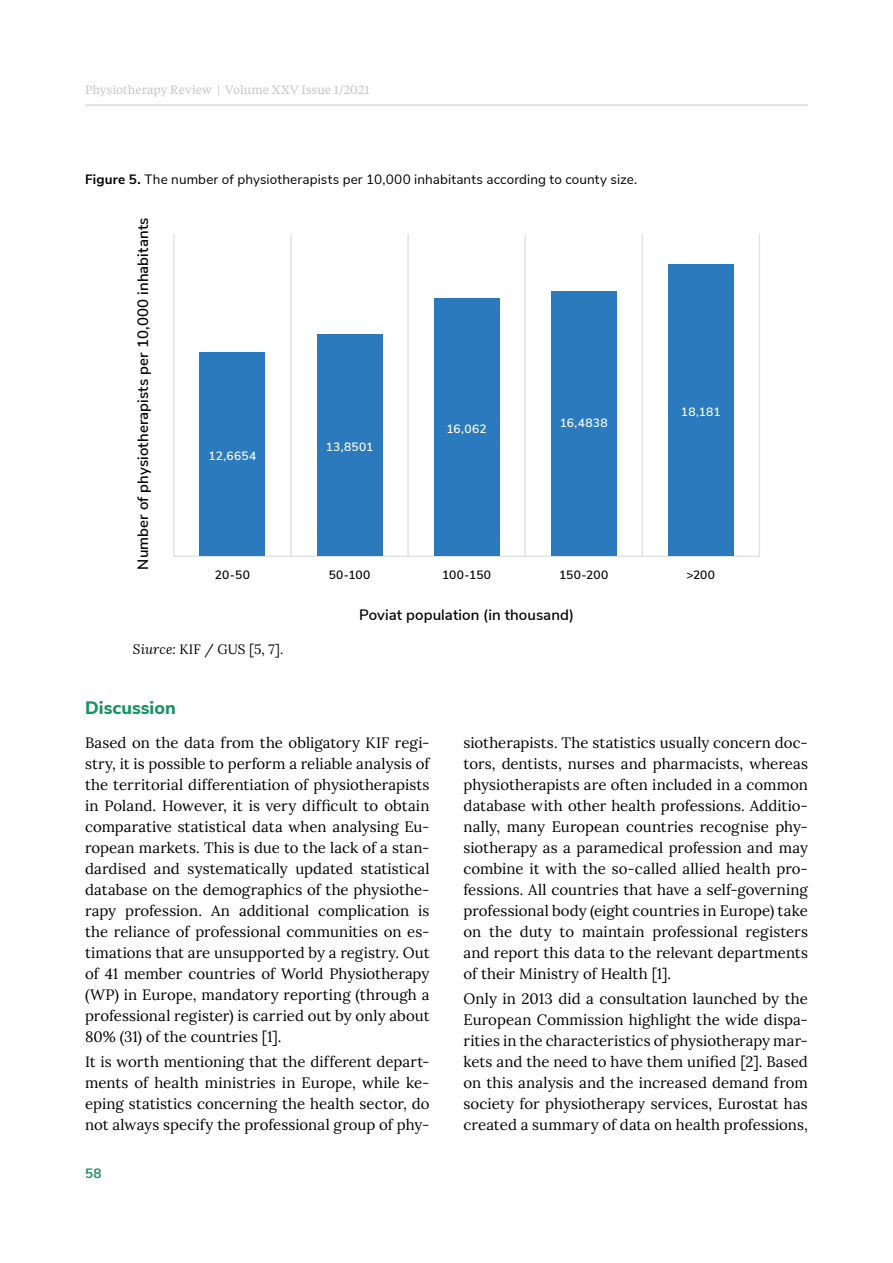
<style>
.page{position:relative;width:893px;height:1263px;background:#fff}
.page>*{position:absolute;margin:0;border:0;box-sizing:border-box;transform-origin:0 0}
.t1{font:800 18px "Nunito Sans";color:#1a9363}
.t2{font:15px/21px "Lora";letter-spacing:.005em;color:#000;text-align:justify}
.t3{font:600 15px "Nunito Sans";letter-spacing:.005em;color:#000}
.t4{font:13.5px "Nunito Sans";letter-spacing:.01em;color:#000}
.t5{font:13.5px "Lora";letter-spacing:.005em;color:#000}
.t6{font:700 13.5px "Nunito Sans";color:#1a9363}
.t7{font:12px "Tiempos Text";letter-spacing:.01em;color:#c6c6c6}
.t8{font:600 12px "Nunito Sans";letter-spacing:.02em;color:#fff}
.t9{font:600 12px "Nunito Sans";letter-spacing:.03em;color:#000}
.s1{font-weight:700}
.s2{font-style:italic}
</style>
<div class="page">
<hr style="left:85px;top:105px;width:723px;height:1px;background:#c6c6c6">
<hr style="left:173px;top:555px;width:586px;height:2px;background:#e3e3e3">
<hr style="left:173px;top:234px;width:2px;height:323px;background:#e3e3e3">
<hr style="left:290px;top:234px;width:2px;height:323px;background:#e3e3e3">
<hr style="left:407px;top:234px;width:2px;height:323px;background:#e3e3e3">
<hr style="left:524px;top:234px;width:2px;height:323px;background:#e3e3e3">
<hr style="left:641px;top:234px;width:2px;height:323px;background:#e3e3e3">
<hr style="left:759px;top:234px;width:1px;height:323px;background:#e3e3e3">
<div style="left:200px;top:352px;width:65px;height:203px;background:#2b7abe"></div>
<div style="left:317px;top:334px;width:65px;height:221px;background:#2b7abe"></div>
<div style="left:434px;top:298px;width:65px;height:257px;background:#2b7abe"></div>
<div style="left:551px;top:291px;width:65px;height:264px;background:#2b7abe"></div>
<div style="left:668px;top:264px;width:65px;height:291px;background:#2b7abe"></div>
<p class="t7" style="left:85px;top:82px;width:286px">Physiotherapy Review | Volume XXV Issue 1/2021</p>
<p class="t4" style="left:85px;top:169px;width:554px"><span class="s1">Figure 5.</span> The number of physiotherapists per 10,000 inhabitants according to county size.</p>
<p class="t3" style="left:132px;top:570px;width:354px;rotate:-90deg">Number of physiotherapists per 10,000 inhabitants</p>
<p class="t8" style="left:209px;top:447px;width:49px">12,6654</p>
<p class="t8" style="left:326px;top:438px;width:49px">13,8501</p>
<p class="t8" style="left:447px;top:420px;width:42px">16,062</p>
<p class="t8" style="left:560px;top:414px;width:49px">16,4838</p>
<p class="t8" style="left:681px;top:403px;width:41px">18,181</p>
<p class="t9" style="left:215px;top:566px;width:37px">20-50</p>
<p class="t5" style="left:133px;top:639px;width:152px"><span class="s2">Siurce:</span> KIF / GUS [5, 7].</p>
<p class="t9" style="left:329px;top:566px;width:43px">50-100</p>
<p class="t9" style="left:442px;top:566px;width:50px">100-150</p>
<p class="t9" style="left:559px;top:566px;width:51px">150-200</p>
<p class="t9" style="left:686px;top:566px;width:30px">&gt;200</p>
<p class="t3" style="left:359px;top:604px;width:216px">Poviat population (in thousand)</p>
<p class="t1" style="left:85px;top:695px;width:92px">Discussion</p>
<p class="t2" style="left:85px;top:731px;width:346px">Based on the data from the obligatory KIF regi&shy;stry, it is possible to perform a reliable analysis of the territorial differentiation of physiotherapists in Poland. However, it is very difficult to obtain comparative statistical data when analysing Eu&shy;ropean markets. This is due to the lack of a stan&shy;dardised and systematically updated statistical database on the demographics of the physiothe&shy;rapy profession. An additional complication is the reliance of professional communities on es&shy;timations that are unsupported by a registry. Out of 41 member countries of World Physiotherapy (WP) in Europe, mandatory reporting (through a professional register) is carried out by only about 80% (31) of the countries [1].</p>
<p class="t2" style="left:85px;top:1050px;width:346px">It is worth mentioning that the different depart&shy;ments of health ministries in Europe, while ke&shy;eping statistics concerning the health sector, do not always specify the professional group of phy-</p>
<p class="t6" style="left:85px;top:1163px;width:18px">58</p>
<p class="t2" style="left:463px;top:731px;width:346px">siotherapists. The statistics usually concern doc&shy;tors, dentists, nurses and pharmacists, whereas physiotherapists are often included in a common database with other health professions. Additio&shy;nally, many European countries recognise phy&shy;siotherapy as a paramedical profession and may combine it with the so-called allied health pro&shy;fessions. All countries that have a self-governing professional body (eight countries in Europe) take on the duty to maintain professional registers and report this data to the relevant departments of their Ministry of Health [1].</p>
<p class="t2" style="left:463px;top:987px;width:346px">Only in 2013 did a consultation launched by the European Commission highlight the wide dispa&shy;rities in the characteristics of physiotherapy mar&shy;kets and the need to have them unified [2]. Based on this analysis and the increased demand from society for physiotherapy services, Eurostat has created a summary of data on health professions,</p>
</div>
